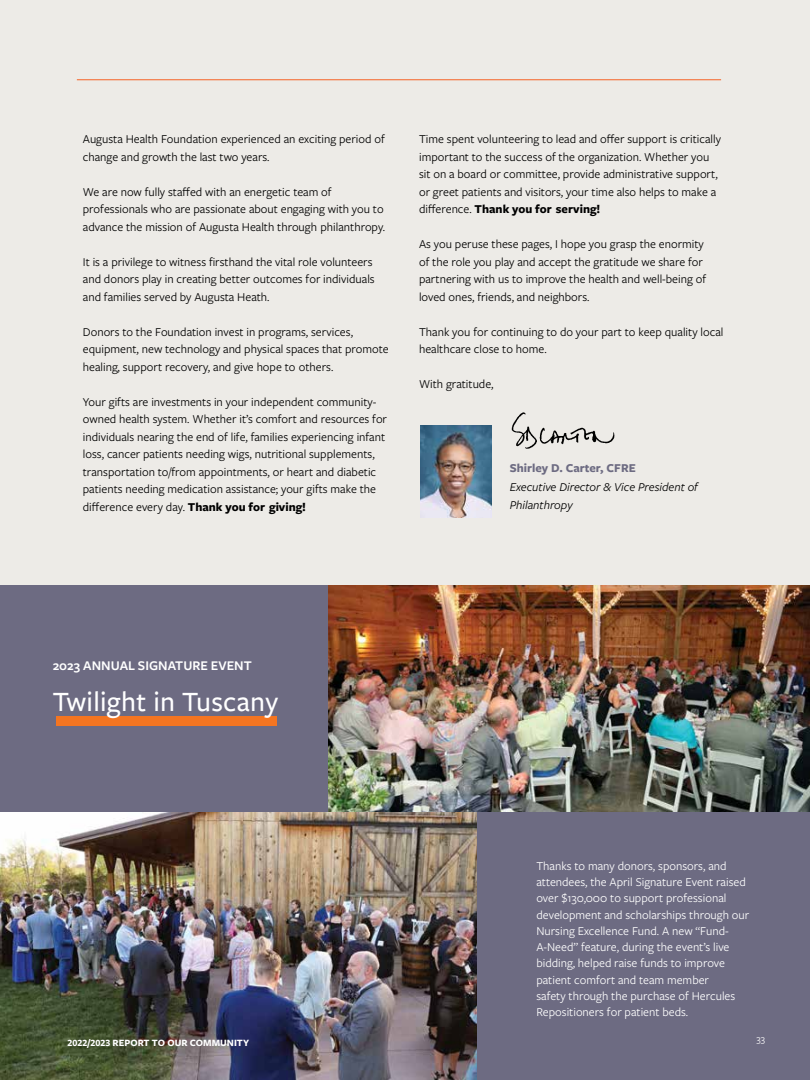
<style>
.page{position:relative;width:810px;height:1080px;background:#edebe7}
.page>*{position:absolute;margin:0;border:0;box-sizing:border-box;transform-origin:0 0}
.t1{font:500 29px "Freight Sans Pro";letter-spacing:.01em;color:#fff}
.t2{font:600 13.75px "Freight Sans Pro";color:#fff}
.t3{font:12.5px/17.5px "Freight Sans Pro";color:#000}
.t4{font:12.5px/16.2px "Freight Sans Pro";color:#fff}
.t5{font:italic 12.5px/18.8px "Freight Sans Pro";color:#000}
.t6{font:700 12.5px "Freight Sans Pro";color:#6d6b82}
.t7{font:700 10px "Freight Sans Pro";color:#fff}
.t8{font:10px "Freight Sans Pro";color:#fff}
.s1{font-weight:700}
</style>
<div class="page">
<div style="left:0;top:585px;width:810px;height:495px;background:#6d6b82"></div>
<hr style="left:77px;top:79px;width:644px;height:1px;background:#f47d4b">
<img style="left:0;top:812px;width:476px;height:268px">
<img style="left:329px;top:585px;width:481px;height:226px">
<div style="left:56px;top:717px;width:220px;height:9px;background:#f47521"></div>
<img style="left:512px;top:412px;width:103px;height:37px">
<img style="left:420px;top:425px;width:71px;height:93px">
<p class="t3" style="left:83px;top:130px;width:303px">Augusta Health Foundation experienced an exciting period of change and growth the last two years.</p>
<p class="t3" style="left:83px;top:183px;width:304px">We are now fully staffed with an energetic team of professionals who are passionate about engaging with you to advance the mission of Augusta Health through philanthropy.</p>
<p class="t3" style="left:83px;top:253px;width:293px">It is a privilege to witness firsthand the vital role volunteers and donors play in creating better outcomes for individuals and families served by Augusta Heath.</p>
<p class="t3" style="left:83px;top:323px;width:307px">Donors to the Foundation invest in programs, services, equipment, new technology and physical spaces that promote healing, support recovery, and give hope to others.</p>
<p class="t3" style="left:83px;top:393px;width:306px">Your gifts are investments in your independent community&shy;owned health system. Whether it’s comfort and resources for individuals nearing the end of life, families experiencing infant loss, cancer patients needing wigs, nutritional supplements, transportation to/from appointments, or heart and diabetic patients needing medication assistance; your gifts make the difference every day. <span class="s1">Thank you for giving!</span></p>
<p class="t3" style="left:419px;top:130px;width:303px">Time spent volunteering to lead and offer support is critically important to the success of the organization. Whether you sit on a board or committee, provide administrative support, or greet patients and visitors, your time also helps to make a difference. <span class="s1">Thank you for serving!</span></p>
<p class="t3" style="left:419px;top:235px;width:289px">As you peruse these pages, I hope you grasp the enormity of the role you play and accept the gratitude we share for partnering with us to improve the health and well-being of loved ones, friends, and neighbors.</p>
<p class="t3" style="left:419px;top:323px;width:306px">Thank you for continuing to do your part to keep quality local healthcare close to home.</p>
<p class="t3" style="left:419px;top:375px;width:76px">With gratitude,</p>
<p class="t6" style="left:510px;top:459px;width:128px">Shirley D. Carter, CFRE</p>
<p class="t5" style="left:510px;top:477px;width:190px">Executive Director &amp; Vice President of<br>Philanthropy</p>
<p class="t2" style="left:53px;top:656px;width:201px">2023 ANNUAL SIGNATURE EVENT</p>
<h1 class="t1" style="left:53px;top:682px;width:227px">Twilight in Tuscany</h1>
<p class="t7" style="left:68px;top:1036px;width:183px">2022/2023 REPORT TO OUR COMMUNITY</p>
<p class="t4" style="left:536px;top:857px;width:214px">Thanks to many donors, sponsors, and attendees, the April Signature Event raised over $130,000 to support professional development and scholarships through our Nursing Excellence Fund. A new “Fund-A-Need” feature, during the event’s live bidding, helped raise funds to improve patient comfort and team member<br>safety through the purchase of Hercules Repositioners for patient beds.</p>
<p class="t8" style="left:757px;top:1032px;width:10px">33</p>
</div>
